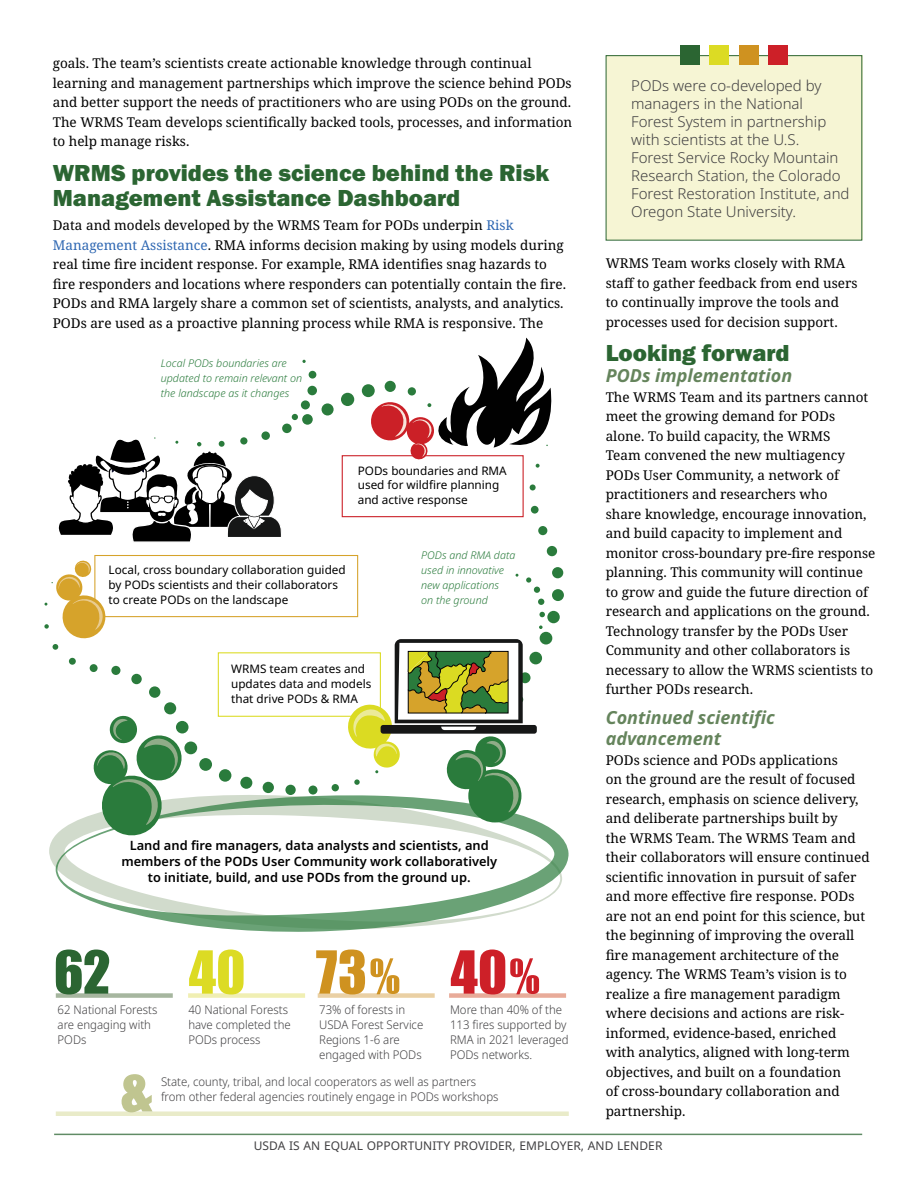
<style>
.page{position:relative;width:918px;height:1188px;background:#fff}
.page>*{position:absolute;margin:0;border:0;box-sizing:border-box;transform-origin:0 0}
.H2__Subhead{font:24px/25.5px "Franklin Gothic URW Hea";color:#2b6532}
.H3__Subhead{font:italic 700 18px/21px "Noto Sans";color:#65845c}
.Side_Bar_-_Text{font:300 15px/18px "Noto Sans";color:#414042}
.P__Body_Text{font:13.5px/19.5px "Noto Serif";color:#000}
.t1{font:600 12.75px/16px "Noto Sans";color:#000;text-align:center}
.Figure_Caption{font:300 12px/15px "Noto Sans";color:#414042;scale:.95 1}
.Figure_Caption-2{font:12px "Noto Sans";letter-spacing:.005em;color:#414042}
.t2{font:11.7px/15px "Noto Sans";color:#000}
.t3{font:italic 300 10.65px/15px "Noto Sans";color:#2a7b3c}
.s1{color:#2e67b2}
</style>
<div class="page">
<div style="left:606px;top:55px;width:256px;height:185px;background:#f6f5d4"></div>
<div style="left:680px;top:45px;width:20px;height:20px;background:#2b6532"></div>
<div style="left:709px;top:45px;width:20px;height:20px;background:#dcdb24"></div>
<div style="left:739px;top:45px;width:20px;height:20px;background:#cf9220"></div>
<div style="left:768px;top:45px;width:20px;height:20px;background:#cd2028"></div>
<svg style="left:56px;top:795px;width:513px;height:137px"></svg>
<div style="left:94px;top:555px;width:264px;height:62px;border:1px solid #d6a32b"></div>
<div style="left:342px;top:455px;width:182px;height:62px;border:1px solid #cb2027"></div>
<div style="left:218px;top:652px;width:163px;height:65px;border:1px solid #dbdb22"></div>
<div style="left:332px;top:784px;width:7px;height:7px;background:#2a7b3c;border-radius:50%"></div>
<div style="left:308px;top:786px;width:9px;height:9px;background:#2a7b3c;border-radius:50%"></div>
<div style="left:285px;top:785px;width:11px;height:10px;background:#2a7b3c;border-radius:50%"></div>
<div style="left:263px;top:782px;width:11px;height:11px;background:#2a7b3c;border-radius:50%"></div>
<div style="left:240px;top:777px;width:12px;height:12px;background:#2a7b3c;border-radius:50%"></div>
<div style="left:219px;top:769px;width:12px;height:13px;background:#2a7b3c;border-radius:50%"></div>
<div style="left:199px;top:758px;width:13px;height:13px;background:#2a7b3c;border-radius:50%"></div>
<div style="left:184px;top:742px;width:13px;height:12px;background:#2a7b3c;border-radius:50%"></div>
<svg style="left:176px;top:721px;width:13px;height:12px"></svg>
<div style="left:164px;top:702px;width:12px;height:12px;background:#2a7b3c;border-radius:50%"></div>
<div style="left:149px;top:686px;width:11px;height:12px;background:#2a7b3c;border-radius:50%"></div>
<div style="left:131px;top:674px;width:11px;height:10px;background:#2a7b3c;border-radius:50%"></div>
<div style="left:111px;top:666px;width:9px;height:9px;background:#2a7b3c;border-radius:50%"></div>
<div style="left:90px;top:664px;width:8px;height:8px;background:#2a7b3c;border-radius:50%"></div>
<div style="left:69px;top:658px;width:7px;height:7px;background:#2a7b3c;border-radius:50%"></div>
<div style="left:261px;top:431px;width:9px;height:9px;background:#2a7b3c;border-radius:50%"></div>
<div style="left:282px;top:424px;width:10px;height:9px;background:#2a7b3c;border-radius:50%"></div>
<div style="left:302px;top:414px;width:11px;height:11px;background:#2a7b3c;border-radius:50%"></div>
<div style="left:322px;top:403px;width:12px;height:12px;background:#2a7b3c;border-radius:50%"></div>
<div style="left:341px;top:393px;width:13px;height:13px;background:#2a7b3c;border-radius:50%"></div>
<div style="left:362px;top:384px;width:13px;height:13px;background:#2a7b3c;border-radius:50%"></div>
<div style="left:529px;top:652px;width:13px;height:12px;background:#2a7b3c;border-radius:50%"></div>
<div style="left:540px;top:632px;width:12px;height:13px;background:#2a7b3c;border-radius:50%"></div>
<div style="left:547px;top:611px;width:13px;height:12px;background:#2a7b3c;border-radius:50%"></div>
<div style="left:552px;top:589px;width:12px;height:12px;background:#2a7b3c;border-radius:50%"></div>
<div style="left:552px;top:567px;width:11px;height:11px;background:#2a7b3c;border-radius:50%"></div>
<div style="left:547px;top:546px;width:10px;height:10px;background:#2a7b3c;border-radius:50%"></div>
<div style="left:538px;top:526px;width:9px;height:9px;background:#2a7b3c;border-radius:50%"></div>
<div style="left:531px;top:506px;width:8px;height:8px;background:#2a7b3c;border-radius:50%"></div>
<svg style="left:530px;top:484px;width:6px;height:6px"></svg>
<svg style="left:539px;top:625px;width:4px;height:4px"></svg>
<svg style="left:539px;top:612px;width:6px;height:5px"></svg>
<svg style="left:538px;top:599px;width:6px;height:6px"></svg>
<svg style="left:526px;top:577px;width:14px;height:16px"></svg>
<svg style="left:292px;top:414px;width:6px;height:6px"></svg>
<div style="left:301px;top:400px;width:9px;height:9px;background:#2a7b3c;border-radius:50%"></div>
<div style="left:307px;top:386px;width:10px;height:9px;background:#2a7b3c;border-radius:50%"></div>
<div style="left:309px;top:371px;width:7px;height:8px;background:#2a7b3c;border-radius:50%"></div>
<svg style="left:302px;top:360px;width:4px;height:3px"></svg>
<div style="left:468px;top:769px;width:53px;height:53px;background:#2a7b3c;border-radius:50%"></div>
<svg style="left:91px;top:714px;width:94px;height:125px"></svg>
<svg style="left:44px;top:559px;width:64px;height:91px"></svg>
<svg style="left:368px;top:338px;width:184px;height:130px"></svg>
<svg style="left:58px;top:437px;width:224px;height:105px"></svg>
<svg style="left:347px;top:639px;width:190px;height:173px"></svg>
<hr style="left:54px;top:1134px;width:808px;height:1px;background:#2b6532">
<div style="left:56px;top:993px;width:117px;height:5px;background:#a6b69f"></div>
<hr style="left:56px;top:1112px;width:513px;height:4px;background:#e9ebc9">
<div style="left:188px;top:993px;width:117px;height:5px;background:#f0efb3"></div>
<div style="left:318px;top:993px;width:117px;height:5px;background:#ead0a4"></div>
<div style="left:449px;top:993px;width:117px;height:5px;background:#e8ab99"></div>
<svg style="left:189px;top:950px;width:55px;height:45px"></svg>
<svg style="left:451px;top:950px;width:88px;height:45px"></svg>
<svg style="left:316px;top:950px;width:83px;height:45px"></svg>
<svg style="left:56px;top:949px;width:53px;height:45px"></svg>
<svg style="left:122px;top:1074px;width:31px;height:38px"></svg>
<p class="P__Body_Text" style="left:53px;top:54px;width:521px">goals. The team’s scientists create actionable knowledge through continual learning and management partnerships which improve the science behind PODs and better support the needs of practitioners who are using PODs on the ground.<br>The WRMS Team develops scientifically backed tools, processes, and information to help manage risks.</p>
<p class="H2__Subhead" style="left:53px;top:159px;width:498px">WRMS provides the science behind the Risk<br>Management Assistance Dashboard</p>
<p class="P__Body_Text" style="left:53px;top:216px;width:515px">Data and models developed by the WRMS Team for PODs underpin <span class="s1">Risk Management Assistance</span>. RMA informs decision making by using models during real time fire incident response. For example, RMA identifies snag hazards to fire responders and locations where responders can potentially contain the fire.<br>PODs and RMA largely share a common set of scientists, analysts, and analytics.<br>PODs are used as a proactive planning process while RMA is responsive. The</p>
<p class="t3" style="left:161px;top:356px;width:143px">Local PODs boundaries are updated to remain relevant on the landscape as it changes</p>
<p class="t2" style="left:358px;top:463px;width:151px">PODs boundaries and RMA used for wildfire planning and active response</p>
<p class="t2" style="left:109px;top:563px;width:239px">Local, cross boundary collaboration guided by PODs scientists and their collaborators to create PODs on the landscape</p>
<p class="t3" style="left:421px;top:548px;width:96px">PODs and RMA data used in innovative new applications<br>on the ground</p>
<p class="t2" style="left:231px;top:661px;width:142px">WRMS team creates and updates data and models that drive PODs &amp; RMA</p>
<p class="t1" style="left:121px;top:838px;width:377px">Land and fire managers, data analysts and scientists, and members of the PODs User Community work collaboratively to initiate, build, and use PODs from the ground up.</p>
<p class="Figure_Caption" style="left:58px;top:1003px;width:107px">62 National Forests are engaging with<br>PODs</p>
<p class="Figure_Caption" style="left:188px;top:1003px;width:109px">40 National Forests have completed the<br>PODs process</p>
<p class="Figure_Caption" style="left:319px;top:1003px;width:111px">73% of forests in<br>USDA Forest Service<br>Regions 1-6 are engaged with PODs</p>
<p class="Figure_Caption" style="left:450px;top:1003px;width:127px">More than 40% of the<br>113 fires supported by<br>RMA in 2021 leveraged<br>PODs networks.</p>
<p class="Figure_Caption" style="left:161px;top:1074px;width:357px">State, county, tribal, and local cooperators as well as partners from other federal agencies routinely engage in PODs workshops</p>
<p class="Side_Bar_-_Text" style="left:631px;top:77px;width:220px">PODs were co-developed by managers in the National<br>Forest System in partnership with scientists at the U.S.<br>Forest Service Rocky Mountain<br>Research Station, the Colorado<br>Forest Restoration Institute, and<br>Oregon State University.</p>
<p class="P__Body_Text" style="left:606px;top:254px;width:253px">WRMS Team works closely with RMA staff to gather feedback from end users to continually improve the tools and processes used for decision support.</p>
<p class="H2__Subhead" style="left:606px;top:340px;width:186px">Looking forward</p>
<p class="H3__Subhead" style="left:606px;top:366px;width:188px">PODs implementation</p>
<p class="P__Body_Text" style="left:606px;top:388px;width:271px">The WRMS Team and its partners cannot meet the growing demand for PODs alone. To build capacity, the WRMS<br>Team convened the new multiagency PODs User Community, a network of practitioners and researchers who<br>share knowledge, encourage innovation, and build capacity to implement and monitor cross-boundary pre-fire response planning. This community will continue to grow and guide the future direction of research and applications on the ground.<br>Technology transfer by the PODs User Community and other collaborators is necessary to allow the WRMS scientists to further PODs research.</p>
<p class="H3__Subhead" style="left:606px;top:708px;width:171px">Continued scientific advancement</p>
<p class="P__Body_Text" style="left:606px;top:751px;width:265px">PODs science and PODs applications<br>on the ground are the result of focused research, emphasis on science delivery, and deliberate partnerships built by<br>the WRMS Team. The WRMS Team and their collaborators will ensure continued scientific innovation in pursuit of safer and more effective fire response. PODs are not an end point for this science, but the beginning of improving the overall fire management architecture of the agency. The WRMS Team’s vision is to realize a fire management paradigm where decisions and actions are risk&shy;informed, evidence-based, enriched<br>with analytics, aligned with long-term objectives, and built on a foundation<br>of cross-boundary collaboration and partnership.</p>
<p class="Figure_Caption-2" style="left:254px;top:1138px;width:410px">USDA IS AN EQUAL OPPORTUNITY PROVIDER, EMPLOYER, AND LENDER</p>
</div>
